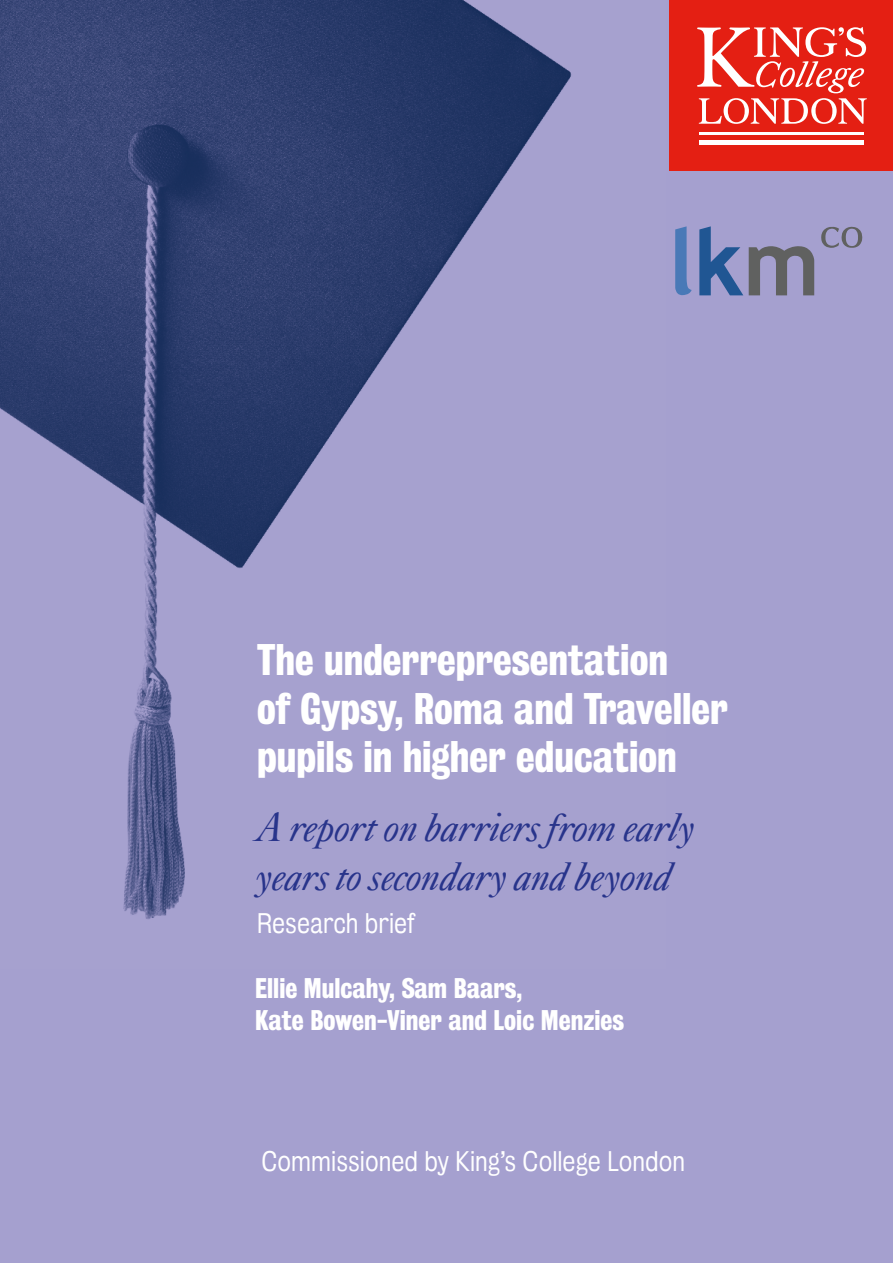
<style>
.page{position:relative;width:893px;height:1263px;background:#a5a0cf}
.page>*{position:absolute;margin:0;border:0;box-sizing:border-box;transform-origin:0 0}
.t1{font:40.35px/48.4px "Kings Bureau Grot Three Seven";color:#fff}
.t2{font:italic 40.35px/48.4px "Kings Caslon Display";color:#28348b}
.t3{font:25.95px/31.7px "Kings Bureau Grot Three Seven";color:#fff}
.t4{font:25.95px "Kings Bureau Grot Five One";color:#fff}
</style>
<div class="page">
<img style="left:0;top:0;width:571px;height:919px">
<div style="left:670px;top:0;width:223px;height:170px;background:#e41f13"></div>
<hr style="left:699px;top:133px;width:164px;height:2px;background:#fff">
<div style="left:699px;top:140px;width:164px;height:5px;background:#fff"></div>
<svg style="left:697px;top:27px;width:170px;height:97px"></svg>
<svg style="left:675px;top:226px;width:17px;height:69px"></svg>
<svg style="left:699px;top:226px;width:44px;height:69px"></svg>
<svg style="left:821px;top:227px;width:41px;height:21px"></svg>
<svg style="left:749px;top:246px;width:65px;height:49px"></svg>
<p class="t1" style="left:257px;top:636px;width:472px">The underrepresentation<br>of Gypsy, Roma and Traveller pupils in higher education</p>
<p class="t2" style="left:257px;top:804px;width:440px">A report on barriers from early years to secondary and beyond</p>
<p class="t4" style="left:257px;top:909px;width:159px">Research brief</p>
<p class="t3" style="left:255px;top:972px;width:371px">Ellie Mulcahy, Sam Baars,<br>Kate Bowen-Viner and Loic Menzies</p>
<p class="t4" style="left:261px;top:1147px;width:425px">Commissioned by King’s College London</p>
</div>
